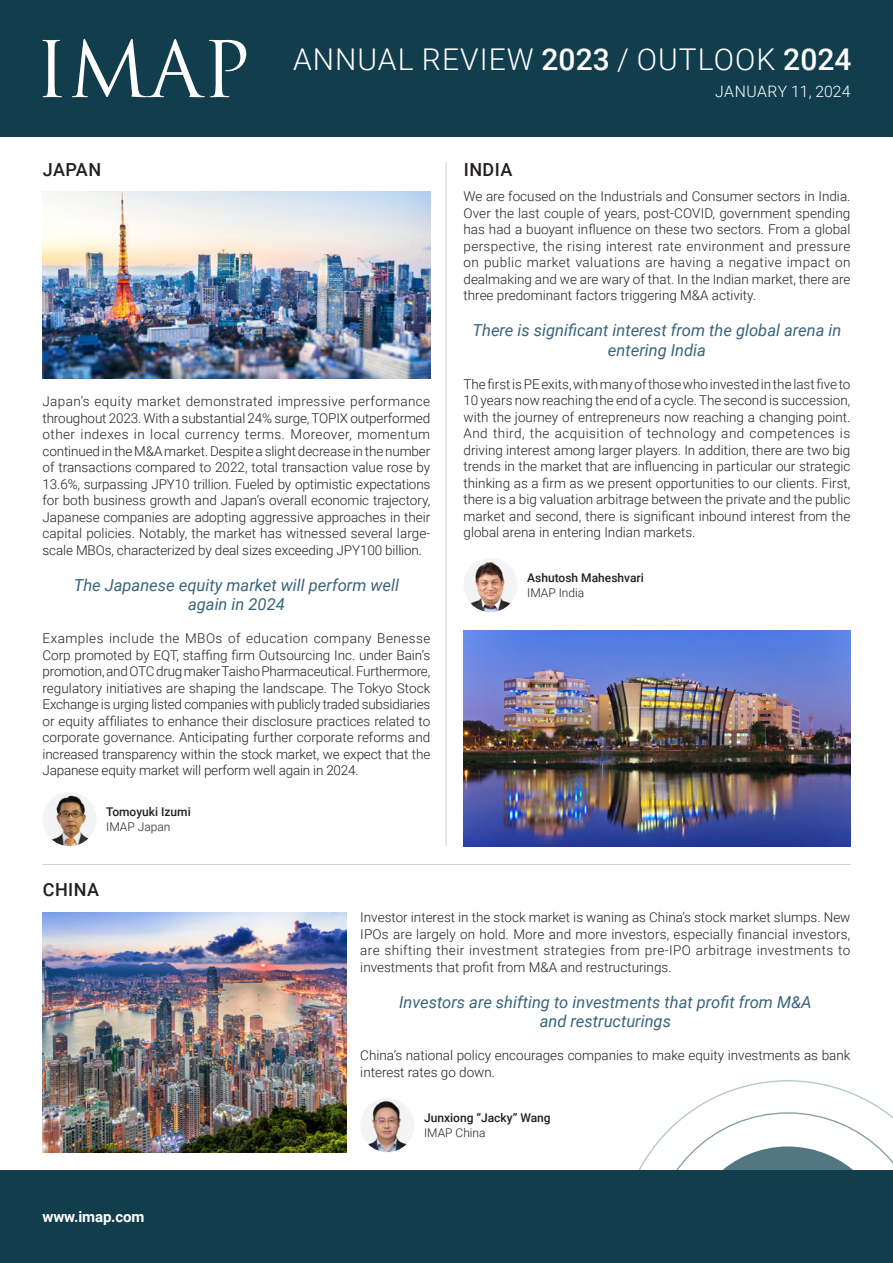
<style>
.page{position:relative;width:893px;height:1263px;background:#fff}
.page>*{position:absolute;margin:0;border:0;box-sizing:border-box;transform-origin:0 0}
.SECCIÓ{font:300 30px "Roboto";letter-spacing:.035em;color:#fff}
.t1{font:500 18px "Roboto";letter-spacing:.025em;color:#231f20}
.t2{font:italic 16.5px/19.5px "Roboto";color:#39657c;text-align:center}
.SECCIÓ-2{font:300 15.75px "Roboto";letter-spacing:.02em;color:#fff}
.Text_general{font:700 15px "Roboto";letter-spacing:-.01em;color:#fff}
.t3{font:300 13.5px/16.5px "Roboto";color:#231f20;text-align:justify}
.t4{font:500 12px "Roboto";color:#231f20}
.t5{font:300 12px "Roboto";color:#231f20}
.s1{font-weight:500}
</style>
<div class="page">
<svg style="left:638px;top:1080px;width:255px;height:90px"></svg>
<img style="left:463px;top:630px;width:387px;height:216px">
<div style="left:0;top:1170px;width:893px;height:93px;background:#123d4d"></div>
<img style="left:43px;top:191px;width:387px;height:187px">
<hr style="left:446px;top:162px;width:1px;height:684px;background:#d1d2d4">
<img style="left:43px;top:792px;width:54px;height:54px;border-radius:27px">
<img style="left:463px;top:558px;width:54px;height:54px;border-radius:27px">
<hr style="left:43px;top:864px;width:807px;height:1px;background:#d1d2d4">
<img style="left:43px;top:912px;width:303px;height:240px">
<img style="left:360px;top:1098px;width:54px;height:54px;border-radius:27px">
<div style="left:0;top:0;width:893px;height:136px;background:#123d4d"></div>
<svg style="left:43px;top:40px;width:19px;height:57px"></svg>
<svg style="left:72px;top:39px;width:174px;height:58px"></svg>
<p class="SECCIÓ" style="left:293px;top:39px;width:560px">ANNUAL REVIEW <span class="s1">2023</span> / OUTLOOK <span class="s1">2024</span></p>
<p class="SECCIÓ-2" style="left:715px;top:81px;width:137px">JANUARY 11, 2024</p>
<p class="t1" style="left:43px;top:156px;width:60px">JAPAN</p>
<p class="t1" style="left:464px;top:156px;width:50px">INDIA</p>
<p class="t3" style="left:43px;top:393px;width:389px">Japan’s equity market demonstrated impressive performance throughout 2023. With a substantial 24% surge, TOPIX outperformed other indexes in local currency terms. Moreover, momentum continued in the M&amp;A market. Despite a slight decrease in the number of transactions compared to 2022, total transaction value rose by 13.6%, surpassing JPY10 trillion. Fueled by optimistic expectations for both business growth and Japan’s overall economic trajectory, Japanese companies are adopting aggressive approaches in their capital policies. Notably, the market has witnessed several large&shy;scale MBOs, characterized by deal sizes exceeding JPY100 billion.</p>
<p class="t2" style="left:74px;top:574px;width:327px">The Japanese equity market will perform well again in 2024</p>
<p class="t3" style="left:43px;top:630px;width:389px">Examples include the MBOs of education company Benesse Corp promoted by EQT, staffing firm Outsourcing Inc. under Bain’s promotion, and OTC drug maker Taisho Pharmaceutical. Furthermore, regulatory initiatives are shaping the landscape. The Tokyo Stock Exchange is urging listed companies with publicly traded subsidiaries or equity affiliates to enhance their disclosure practices related to corporate governance. Anticipating further corporate reforms and increased transparency within the stock market, we expect that the Japanese equity market will perform well again in 2024.</p>
<p class="t4" style="left:106px;top:803px;width:86px">Tomoyuki Izumi</p>
<p class="t5" style="left:106px;top:818px;width:66px">IMAP Japan</p>
<p class="t1" style="left:43px;top:876px;width:58px">CHINA</p>
<p class="t3" style="left:463px;top:188px;width:389px">We are focused on the Industrials and Consumer sectors in India.<br>Over the last couple of years, post-COVID, government spending has had a buoyant influence on these two sectors. From a global perspective, the rising interest rate environment and pressure on public market valuations are having a negative impact on dealmaking and we are wary of that. In the Indian market, there are three predominant factors triggering M&amp;A activity.</p>
<p class="t2" style="left:472px;top:320px;width:370px">There is significant interest from the global arena in entering India</p>
<p class="t3" style="left:463px;top:375px;width:388px">The first is PE exits, with many of those who invested in the last five to 10 years now reaching the end of a cycle. The second is succession, with the journey of entrepreneurs now reaching a changing point.<br>And third, the acquisition of technology and competences is driving interest among larger players. In addition, there are two big trends in the market that are influencing in particular our strategic thinking as a firm as we present opportunities to our clients. First, there is a big valuation arbitrage between the private and the public market and second, there is significant inbound interest from the global arena in entering Indian markets.</p>
<p class="t4" style="left:527px;top:569px;width:118px">Ashutosh Maheshvari</p>
<p class="t5" style="left:527px;top:584px;width:59px">IMAP India</p>
<p class="Text_general" style="left:43px;top:1206px;width:103px">www.imap.com</p>
<p class="t3" style="left:360px;top:909px;width:492px">Investor interest in the stock market is waning as China’s stock market slumps. New IPOs are largely on hold. More and more investors, especially financial investors, are shifting their investment strategies from pre-IPO arbitrage investments to investments that profit from M&amp;A and restructurings.</p>
<p class="t2" style="left:399px;top:992px;width:414px">Investors are shifting to investments that profit from M&amp;A and restructurings</p>
<p class="t3" style="left:360px;top:1047px;width:492px">China’s national policy encourages companies to make equity investments as bank interest rates go down.</p>
<p class="t4" style="left:424px;top:1109px;width:128px">Junxiong “Jacky” Wang</p>
<p class="t5" style="left:424px;top:1124px;width:63px">IMAP China</p>
</div>
